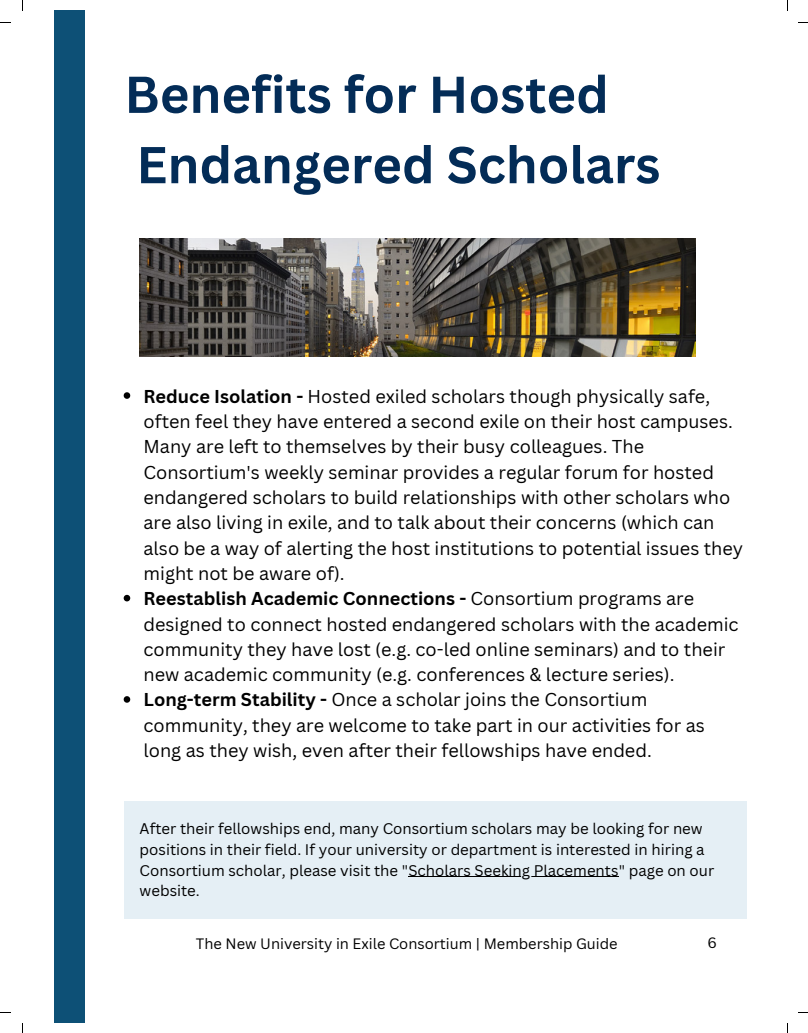
<style>
.page{position:relative;width:808px;height:1033px;background:#fff}
.page>*{position:absolute;margin:0;border:0;box-sizing:border-box;transform-origin:0 0}
.t1{font:700 50.62px/70.2px "Canva Sans";color:#032c57}
.t2{font:18.12px/25.2px "Canva Sans";color:#000}
.t3{font:15px/20.6px "Canva Sans";color:#000}
.t4{font:14.62px "Canva Sans";color:#000}
.s1{font-weight:700}
</style>
<div class="page">
<svg style="left:124px;top:392px;width:6px;height:7px"></svg>
<svg style="left:124px;top:595px;width:6px;height:6px"></svg>
<svg style="left:124px;top:696px;width:6px;height:6px"></svg>
<div style="left:124px;top:801px;width:623px;height:117px;background:#e5eff5"></div>
<div style="left:54px;top:10px;width:31px;height:1012px;background:#0d5076"></div>
<img style="left:139px;top:239px;width:556px;height:117px">
<hr style="left:408px;top:876px;width:210px;height:1px;background:#000">
<h1 class="t1" style="left:124px;top:58px;width:537px">Benefits for Hosted<br>Endangered Scholars</h1>
<p class="t2" style="left:143px;top:383px;width:601px"><span class="s1">Reduce Isolation -</span> Hosted exiled scholars though physically safe, often feel they have entered a second exile on their host campuses.<br>Many are left to themselves by their busy colleagues. The Consortium's weekly seminar provides a regular forum for hosted endangered scholars to build relationships with other scholars who are also living in exile, and to talk about their concerns (which can also be a way of alerting the host institutions to potential issues they might not be aware of).<br><span class="s1">Reestablish Academic Connections -</span> Consortium programs are designed to connect hosted endangered scholars with the academic community they have lost (e.g. co-led online seminars) and to their new academic community (e.g. conferences &amp; lecture series).<br><span class="s1">Long-term Stability -</span> Once a scholar joins the Consortium community, they are welcome to take part in our activities for as long as they wish, even after their fellowships have ended.</p>
<p class="t3" style="left:140px;top:818px;width:576px">After their fellowships end, many Consortium scholars may be looking for new positions in their field. If your university or department is interested in hiring a Consortium scholar, please visit the "Scholars Seeking Placements" page on our website.</p>
<p class="t4" style="left:196px;top:933px;width:423px">The New University in Exile Consortium | Membership Guide</p>
<p class="t4" style="left:707px;top:932px;width:11px">6</p>
</div>
